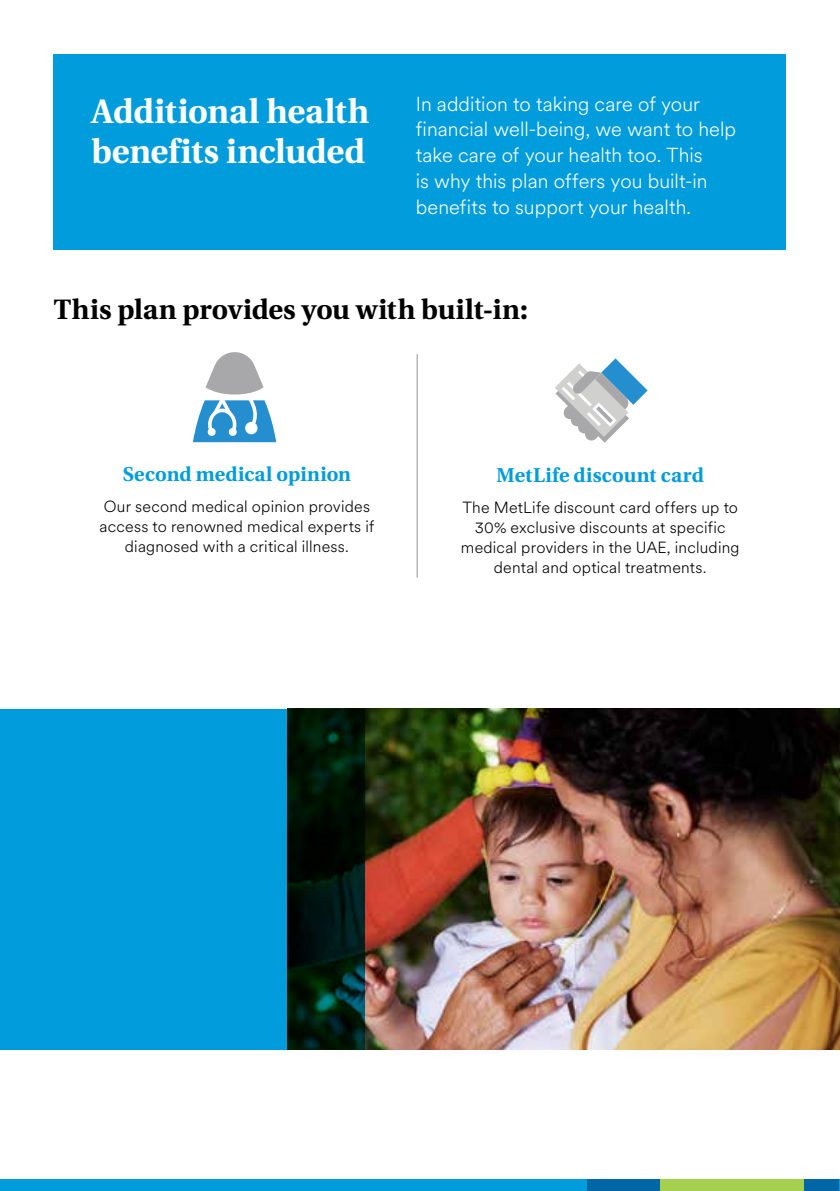
<style>
.page{position:relative;width:840px;height:1191px;background:#fff}
.page>*{position:absolute;margin:0;border:0;box-sizing:border-box;transform-origin:0 0}
.t1{font:700 34px/40.8px "Utopia";letter-spacing:-.005em;color:#fff}
.t2{font:700 28px "Utopia";letter-spacing:.005em;color:#000}
.t3{font:300 20px/25.8px "Met Life Circular";color:#fff}
.t4{font:700 20px "Utopia";letter-spacing:.015em;color:#009cdc}
.t5{font:300 16px/20px "Met Life Circular";letter-spacing:.01em;color:#000;text-align:center}
</style>
<div class="page">
<hr style="left:416px;top:354px;width:1px;height:223px;background:#939598">
<svg style="left:193px;top:352px;width:83px;height:90px"></svg>
<svg style="left:555px;top:358px;width:92px;height:85px"></svg>
<div style="left:54px;top:54px;width:731px;height:195px;background:#009cdc"></div>
<div style="left:586px;top:1179px;width:253px;height:12px;background:#a5cf4f"></div>
<div style="left:0;top:1179px;width:659px;height:12px;background:#009cdc"></div>
<div style="left:586px;top:1179px;width:72px;height:12px;background:#0066a6"></div>
<div style="left:803px;top:1179px;width:36px;height:12px;background:#0066a6"></div>
<svg style="left:839px;top:1179px;width:1px;height:12px"></svg>
<img style="left:364px;top:709px;width:475px;height:340px">
<svg style="left:0;top:709px;width:364px;height:340px;background:#0080b0"></svg>
<h1 class="t1" style="left:91px;top:91px;width:279px">Additional health benefits included</h1>
<p class="t3" style="left:415px;top:90px;width:321px">In addition to taking care of your financial well-being, we want to help take care of your health too. This<br>is why this plan offers you built-in benefits to support your health.</p>
<h2 class="t2" style="left:54px;top:293px;width:475px">This plan provides you with built-in:</h2>
<p class="t4" style="left:123px;top:462px;width:230px">Second medical opinion</p>
<p class="t5" style="left:99px;top:496px;width:276px">Our second medical opinion provides access to renowned medical experts if diagnosed with a critical illness.</p>
<p class="t4" style="left:496px;top:463px;width:208px">MetLife discount card</p>
<p class="t5" style="left:460px;top:496px;width:280px">The MetLife discount card offers up to 30% exclusive discounts at specific medical providers in the UAE, including dental and optical treatments.</p>
</div>
